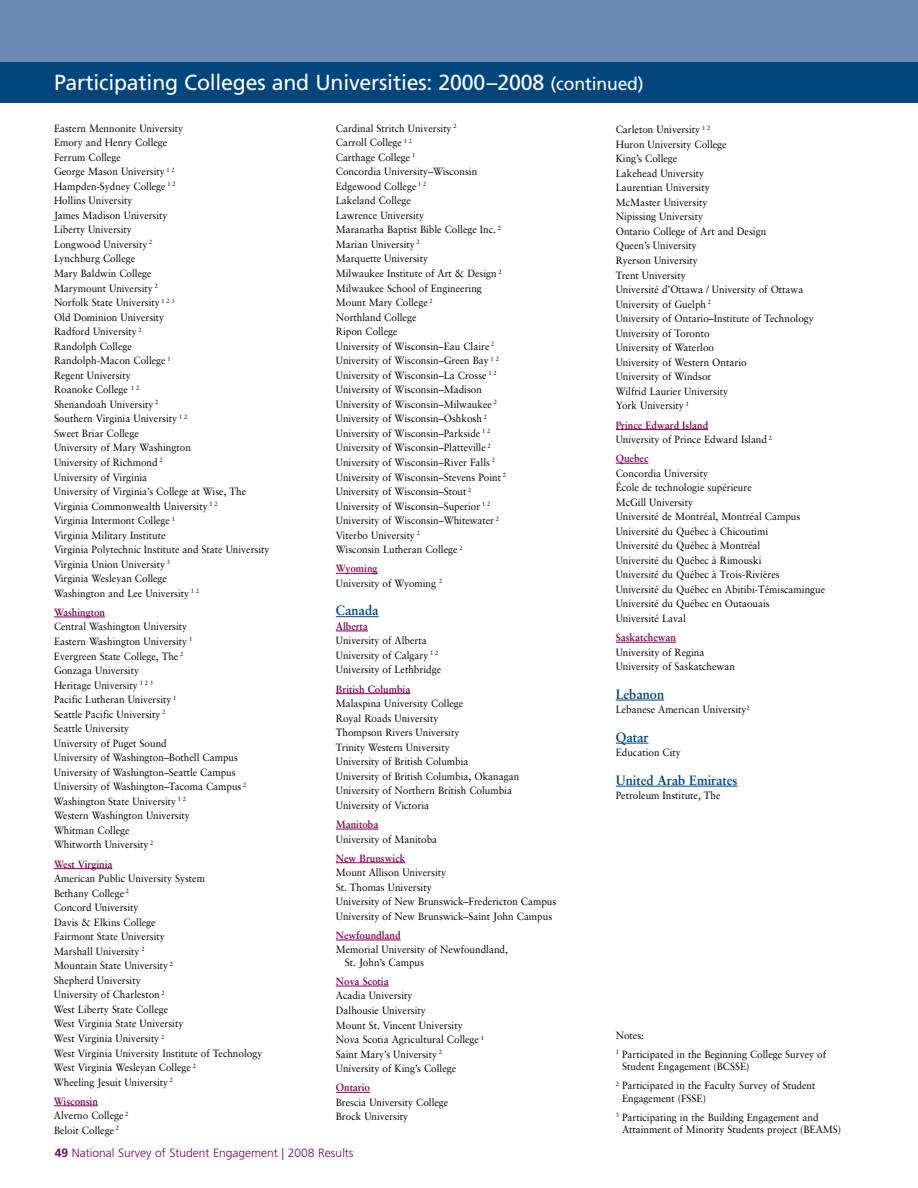
<style>
.page{position:relative;width:918px;height:1188px;background:#fff}
.page>*{position:absolute;margin:0;border:0;box-sizing:border-box;transform-origin:0 0}
.t1{font:21.75px "Frutiger LT";letter-spacing:-.01em;color:#fff}
.t2{font:700 13.5px "Sabon LT";color:#00457c;scale:.95 1}
.t3{font:300 12px "Frutiger LT";color:#820053}
.t4{font:10.5px/14.5px "Sabon LT";color:#000;scale:.95 1}
.t5{font:700 10.5px "Sabon LT";color:#820053;scale:.95 1}
.s1{font-size:18px}
.s2{font-weight:700;color:#820053}
.s3{font-weight:700}
</style>
<div class="page">
<hr style="left:54px;top:617px;width:51px;height:1px;background:#820053">
<hr style="left:54px;top:868px;width:58px;height:1px;background:#820053">
<hr style="left:54px;top:1106px;width:44px;height:1px;background:#820053">
<hr style="left:336px;top:573px;width:42px;height:1px;background:#820053">
<hr style="left:336px;top:616px;width:43px;height:1px;background:#00457c">
<hr style="left:336px;top:631px;width:32px;height:1px;background:#820053">
<hr style="left:336px;top:693px;width:74px;height:1px;background:#820053">
<hr style="left:336px;top:829px;width:42px;height:1px;background:#820053">
<hr style="left:336px;top:862px;width:69px;height:1px;background:#820053">
<hr style="left:336px;top:940px;width:65px;height:1px;background:#820053">
<hr style="left:336px;top:986px;width:53px;height:1px;background:#820053">
<hr style="left:336px;top:1092px;width:34px;height:1px;background:#820053">
<hr style="left:616px;top:429px;width:92px;height:1px;background:#820053">
<hr style="left:616px;top:463px;width:32px;height:1px;background:#820053">
<hr style="left:616px;top:642px;width:60px;height:1px;background:#820053">
<hr style="left:616px;top:700px;width:48px;height:1px;background:#00457c">
<hr style="left:616px;top:743px;width:33px;height:1px;background:#00457c">
<hr style="left:616px;top:786px;width:122px;height:1px;background:#00457c">
<div style="left:0;top:0;width:918px;height:74px;background:#6a88b2"></div>
<div style="left:0;top:63px;width:918px;height:40px;background:#00457c"></div>
<h1 class="t1" style="left:54px;top:69px;width:591px">Participating Colleges and Universities: 2000–2008 <span class="s1">(continued)</span></h1>
<p class="t4" style="left:54px;top:121px;width:228px">Eastern Mennonite University<br>Emory and Henry College<br>Ferrum College<br>George Mason University <sup>1</sup> <sup>2<br></sup>Hampden-Sydney College <sup>1</sup> <sup>2<br></sup>Hollins University<br>James Madison University<br>Liberty University<br>Longwood University <sup>2<br></sup>Lynchburg College<br>Mary Baldwin College<br>Marymount University <sup>2<br></sup>Norfolk State University <sup>1</sup> <sup>2</sup> <sup>3<br></sup>Old Dominion University<br>Radford University <sup>2<br></sup>Randolph College<br>Randolph-Macon College <sup>1<br></sup>Regent University<br>Roanoke College <sup>1</sup> <sup>2<br></sup>Shenandoah University <sup>2<br></sup>Southern Virginia University <sup>1</sup> <sup>2<br></sup>Sweet Briar College<br>University of Mary Washington<br>University of Richmond <sup>2<br></sup>University of Virginia<br>University of Virginia’s College at Wise, The<br>Virginia Commonwealth University <sup>1</sup> <sup>2<br></sup>Virginia Intermont College <sup>1<br></sup>Virginia Military Institute<br>Virginia Polytechnic Institute and State University<br>Virginia Union University <sup>3<br></sup>Virginia Wesleyan College<br>Washington and Lee University <sup>1</sup> <sup>2</sup></p>
<p class="t5" style="left:54px;top:606px;width:55px">Washington</p>
<p class="t4" style="left:54px;top:619px;width:204px">Central Washington University<br>Eastern Washington University <sup>1<br></sup>Evergreen State College, The <sup>2<br></sup>Gonzaga University<br>Heritage University <sup>1</sup> <sup>2</sup> <sup>3<br></sup>Pacific Lutheran University <sup>1<br></sup>Seattle Pacific University <sup>2<br></sup>Seattle University<br>University of Puget Sound<br>University of Washington–Bothell Campus<br>University of Washington–Seattle Campus<br>University of Washington–Tacoma Campus <sup>2<br></sup>Washington State University <sup>1</sup> <sup>2<br></sup>Western Washington University<br>Whitman College<br>Whitworth University <sup>2</sup></p>
<p class="t5" style="left:54px;top:857px;width:63px">West Virginia</p>
<p class="t4" style="left:54px;top:871px;width:221px">American Public University System<br>Bethany College <sup>2<br></sup>Concord University<br>Davis &amp; Elkins College<br>Fairmont State University<br>Marshall University <sup>2<br></sup>Mountain State University <sup>2<br></sup>Shepherd University<br>University of Charleston <sup>2<br></sup>West Liberty State College<br>West Virginia State University<br>West Virginia University <sup>2<br></sup>West Virginia University Institute of Technology<br>West Virginia Wesleyan College <sup>2<br></sup>Wheeling Jesuit University <sup>2</sup></p>
<p class="t4" style="left:54px;top:1094px;width:80px"><span class="s2">Wisconsin<br></span>Alverno College <sup>2<br></sup>Beloit College <sup>2</sup></p>
<p class="t4" style="left:336px;top:121px;width:181px">Cardinal Stritch University <sup>2<br></sup>Carroll College <sup>1</sup> <sup>2<br></sup>Carthage College <sup>1<br></sup>Concordia University–Wisconsin<br>Edgewood College <sup>1</sup> <sup>2<br></sup>Lakeland College<br>Lawrence University<br>Maranatha Baptist Bible College Inc. <sup>2<br></sup>Marian University <sup>2<br></sup>Marquette University<br>Milwaukee Institute of Art &amp; Design <sup>2<br></sup>Milwaukee School of Engineering<br>Mount Mary College <sup>2<br></sup>Northland College<br>Ripon College<br>University of Wisconsin–Eau Claire <sup>2<br></sup>University of Wisconsin–Green Bay <sup>1</sup> <sup>2<br></sup>University of Wisconsin–La Crosse <sup>1</sup> <sup>2<br></sup>University of Wisconsin–Madison<br>University of Wisconsin–Milwaukee <sup>2<br></sup>University of Wisconsin–Oshkosh <sup>2<br></sup>University of Wisconsin–Parkside <sup>1</sup> <sup>2<br></sup>University of Wisconsin–Platteville <sup>2<br></sup>University of Wisconsin–River Falls <sup>2<br></sup>University of Wisconsin–Stevens Point <sup>2<br></sup>University of Wisconsin–Stout <sup>2<br></sup>University of Wisconsin–Superior <sup>1</sup> <sup>2<br></sup>University of Wisconsin–Whitewater <sup>2<br></sup>Viterbo University <sup>2<br></sup>Wisconsin Lutheran College <sup>2</sup></p>
<p class="t4" style="left:336px;top:561px;width:114px"><span class="s2">Wyoming<br></span>University of Wyoming <sup>2</sup></p>
<p class="t2" style="left:336px;top:602px;width:47px">Canada</p>
<p class="t5" style="left:336px;top:620px;width:35px">Alberta</p>
<p class="t4" style="left:336px;top:633px;width:112px">University of Alberta<br>University of Calgary <sup>1</sup> <sup>2<br></sup>University of Lethbridge</p>
<p class="t5" style="left:336px;top:682px;width:80px">British Columbia</p>
<p class="t4" style="left:336px;top:696px;width:195px">Malaspina University College<br>Royal Roads University<br>Thompson Rivers University<br>Trinity Western University<br>University of British Columbia<br>University of British Columbia, Okanagan<br>University of Northern British Columbia<br>University of Victoria</p>
<p class="t5" style="left:336px;top:818px;width:46px">Manitoba</p>
<p class="t4" style="left:336px;top:831px;width:108px">University of Manitoba</p>
<p class="t5" style="left:336px;top:851px;width:75px">New Brunswick</p>
<p class="t4" style="left:336px;top:865px;width:234px">Mount Allison University<br>St. Thomas University<br>University of New Brunswick–Fredericton Campus University of New Brunswick–Saint John Campus</p>
<p class="t5" style="left:336px;top:929px;width:70px">Newfoundland</p>
<p class="t4" style="left:345px;top:943px;width:173px;line-height:12.5px;text-indent:-9px">Memorial University of Newfoundland,<br>St. John’s Campus</p>
<p class="t5" style="left:336px;top:975px;width:57px">Nova Scotia</p>
<p class="t4" style="left:336px;top:988px;width:158px">Acadia University<br>Dalhousie University<br>Mount St. Vincent University<br>Nova Scotia Agricultural College <sup>1<br></sup>Saint Mary’s University <sup>2<br></sup>University of King’s College</p>
<p class="t5" style="left:336px;top:1081px;width:38px">Ontario</p>
<p class="t4" style="left:336px;top:1095px;width:120px">Brescia University College<br>Brock University</p>
<p class="t3" style="left:55px;top:1146px;width:300px"><span class="s3">49</span> National Survey of Student Engagement | 2008 Results</p>
<p class="t4" style="left:616px;top:122px;width:210px">Carleton University <sup>1</sup> <sup>2<br></sup>Huron University College<br>King’s College<br>Lakehead University<br>Laurentian University<br>McMaster University<br>Nipissing University<br>Ontario College of Art and Design<br>Queen’s University<br>Ryerson University<br>Trent University<br>Université d’Ottawa / University of Ottawa<br>University of Guelph <sup>2<br></sup>University of Ontario–Institute of Technology<br>University of Toronto<br>University of Waterloo<br>University of Western Ontario<br>University of Windsor<br>Wilfrid Laurier University<br>York University <sup>1</sup></p>
<p class="t4" style="left:616px;top:417px;width:166px"><span class="s2">Prince Edward Island<br></span>University of Prince Edward Island <sup>2</sup></p>
<p class="t5" style="left:616px;top:452px;width:36px">Quebec</p>
<p class="t4" style="left:616px;top:466px;width:222px">Concordia University<br>École de technologie supérieure<br>McGill University<br>Université de Montréal, Montréal Campus<br>Université du Québec à Chicoutimi<br>Université du Québec à Montréal<br>Université du Québec à Rimouski<br>Université du Québec à Trois-Rivières<br>Université du Québec en Abitibi-Témiscamingue<br>Université du Québec en Outaouais<br>Université Laval</p>
<p class="t5" style="left:616px;top:631px;width:65px">Saskatchewan</p>
<p class="t4" style="left:616px;top:645px;width:127px">University of Regina<br>University of Saskatchewan</p>
<p class="t2" style="left:616px;top:686px;width:53px">Lebanon</p>
<p class="t4" style="left:616px;top:702px;width:143px">Lebanese American University<sup>2</sup></p>
<p class="t2" style="left:616px;top:729px;width:36px">Qatar</p>
<p class="t4" style="left:616px;top:745px;width:70px">Education City</p>
<p class="t2" style="left:616px;top:772px;width:130px">United Arab Emirates</p>
<p class="t4" style="left:616px;top:788px;width:112px">Petroleum Institute, The</p>
<p class="t4" style="left:616px;top:1025px;width:223px;line-height:19.2px">Notes:<br><sup>1</sup> Participated in the Beginning College Survey of</p>
<p class="t4" style="left:616px;top:1057px;width:212px;line-height:19px;text-indent:6px">Student Engagement (BCSSE)<br><sup>2</sup> Participated in the Faculty Survey of Student</p>
<p class="t4" style="left:616px;top:1089px;width:215px;line-height:19px;text-indent:6px">Engagement (FSSE)<br><sup>3</sup> Participating in the Building Engagement and</p>
<p class="t4" style="left:622px;top:1122px;width:232px">Attainment of Minority Students project (BEAMS)</p>
</div>
